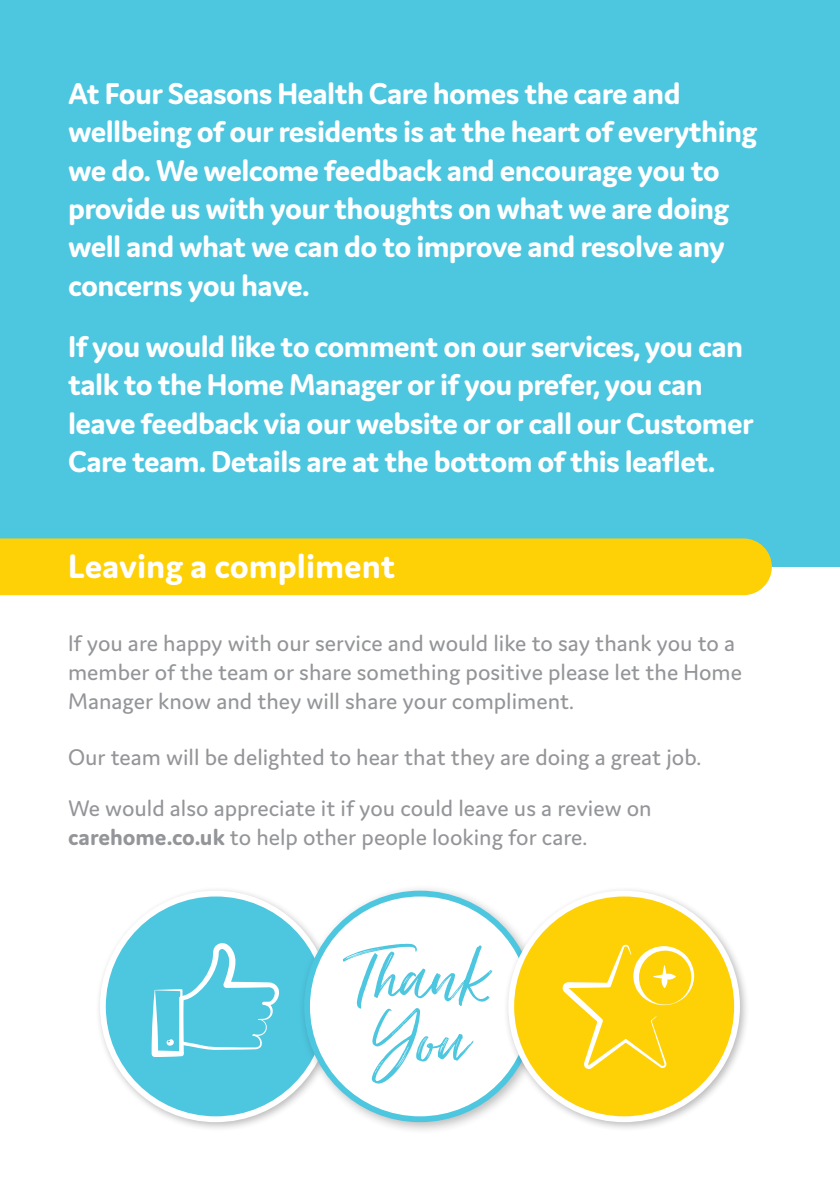
<style>
.page{position:relative;width:840px;height:1191px;background:#fff}
.page>*{position:absolute;margin:0;border:0;box-sizing:border-box;transform-origin:0 0}
.t1{font:700 36px "Domus";color:#fff}
.t2{font:700 32px/38.4px "Domus";letter-spacing:-.02em;color:#fff}
.t3{font:24px/28.8px "Domus";color:#939598}
.s1{font-weight:700}
</style>
<div class="page">
<div style="left:0;top:0;width:839px;height:567px;background:#4dc6df"></div>
<div style="left:0;top:538px;width:771px;height:57px;background:#fed006"></div>
<div style="left:95px;top:885px;width:246px;height:247px;background:#231f20;opacity:.3"></div>
<div style="left:103px;top:893px;width:225px;height:226px;background:#4dc6df;border-radius:50%"></div>
<div style="left:100px;top:890px;width:231px;height:232px;border:6px solid #fff;border-radius:50%"></div>
<div style="left:298px;top:884px;width:249px;height:250px;background:#231f20;opacity:.3"></div>
<div style="left:307px;top:893px;width:225px;height:226px;background:#fff;border-radius:50%"></div>
<div style="left:304px;top:890px;width:231px;height:232px;border:6px solid #4dc6df;border-radius:50%"></div>
<div style="left:503px;top:885px;width:246px;height:247px;background:#231f20;opacity:.3"></div>
<div style="left:511px;top:893px;width:225px;height:226px;background:#fed006;border-radius:50%"></div>
<div style="left:508px;top:890px;width:231px;height:232px;border:6px solid #fff;border-radius:50%"></div>
<svg style="left:562px;top:944px;width:132px;height:125px"></svg>
<svg style="left:151px;top:943px;width:128px;height:114px"></svg>
<svg style="left:342px;top:943px;width:150px;height:140px"></svg>
<p class="t2" style="left:68px;top:74px;width:690px">At Four Seasons Health Care homes the care and wellbeing of our residents is at the heart of everything we do. We welcome feedback and encourage you to provide us with your thoughts on what we are doing well and what we can do to improve and resolve any concerns you have.</p>
<p class="t2" style="left:68px;top:327px;width:686px">If you would like to comment on our services, you can talk to the Home Manager or if you prefer, you can leave feedback via our website or or call our Customer Care team. Details are at the bottom of this leaflet.</p>
<p class="t1" style="left:68px;top:546px;width:328px">Leaving a compliment</p>
<p class="t3" style="left:68px;top:629px;width:675px">If you are happy with our service and would like to say thank you to a member of the team or share something positive please let the Home<br>Manager know and they will share your compliment.</p>
<p class="t3" style="left:68px;top:742px;width:634px">Our team will be delighted to hear that they are doing a great job.</p>
<p class="t3" style="left:68px;top:794px;width:584px">We would also appreciate it if you could leave us a review on <span class="s1">carehome.co.uk</span> to help other people looking for care.</p>
</div>
